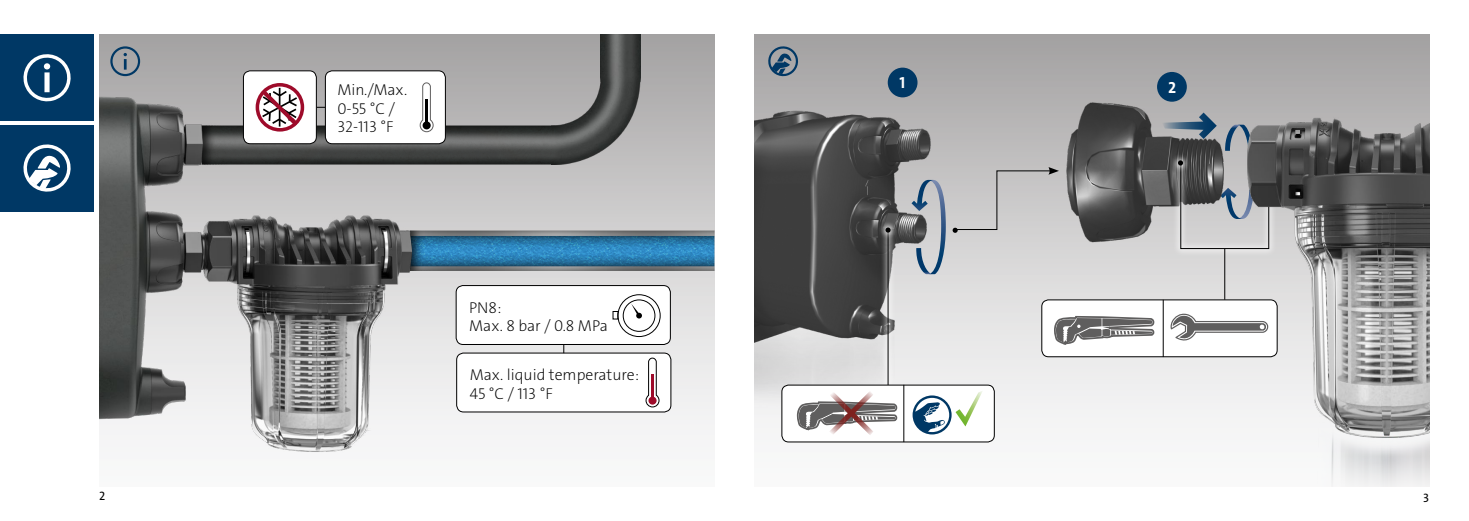
<style>
.page{position:relative;width:1469px;height:521px;background:#fff}
.page>*{position:absolute;margin:0;border:0;box-sizing:border-box;transform-origin:0 0}
.t1{font:16.1px "Grundfos The Sans V2 OT 7 B";color:#fff}
.t2{font:15.75px/18.6px "Grundfos The Sans V2 OT 2 XL";color:#000}
.t3{font:12.25px "Grundfos The Sans V2 OT 5 R";color:#000}
</style>
<div class="page">
<img style="left:99px;top:35px;width:615px;height:400px">
<img style="left:551px;top:76px;width:89px;height:89px">
<img style="left:754px;top:35px;width:403px;height:408px">
<img style="left:754px;top:81px;width:251px;height:333px">
<img style="left:1059px;top:96px;width:98px;height:149px">
<svg style="left:911px;top:180px;width:34px;height:94px"></svg>
<div style="left:879px;top:222px;width:17px;height:170px;background:#fff;opacity:.75"></div>
<hr style="left:887px;top:230px;width:1px;height:155px;background:#000">
<div style="left:878px;top:220px;width:20px;height:20px;background:#fff;opacity:.75"></div>
<svg style="left:885px;top:227px;width:5px;height:6px"></svg>
<div style="left:952px;top:167px;width:107px;height:66px;background:#cac9c9"></div>
<div style="left:887px;top:68px;width:30px;height:29px;background:#003865;border-radius:50%"></div>
<div style="left:782px;top:385px;width:212px;height:57px;background:#fff;border-radius:7px"></div>
<div style="left:781px;top:385px;width:213px;height:57px;border:1px solid #000;border-radius:7px"></div>
<img style="left:955px;top:391px;width:27px;height:35px">
<svg style="left:912px;top:395px;width:39px;height:39px"></svg>
<svg style="left:796px;top:392px;width:102px;height:43px"></svg>
<hr style="left:903px;top:385px;width:1px;height:57px;background:#000">
<div style="left:1041px;top:300px;width:236px;height:57px;background:#fff;border-radius:7px"></div>
<div style="left:1041px;top:300px;width:236px;height:57px;border:1px solid #000;border-radius:7px"></div>
<svg style="left:1054px;top:315px;width:101px;height:30px"></svg>
<svg style="left:766px;top:45px;width:33px;height:33px"></svg>
<img style="left:1157px;top:34px;width:272px;height:452px">
<img style="left:99px;top:37px;width:387px;height:416px">
<div style="left:0;top:35px;width:93px;height:86px;background:#003865"></div>
<svg style="left:23px;top:54px;width:48px;height:48px"></svg>
<div style="left:0;top:125px;width:93px;height:86px;background:#003865"></div>
<svg style="left:23px;top:144px;width:48px;height:48px"></svg>
<svg style="left:110px;top:46px;width:30px;height:30px"></svg>
<div style="left:395px;top:220px;width:334px;height:54px;background:#000;opacity:.75"></div>
<div style="left:187px;top:113px;width:392px;height:53px;background:#000;opacity:.75"></div>
<div style="left:456px;top:353px;width:215px;height:59px;background:#fff;border-radius:7px"></div>
<div style="left:456px;top:353px;width:215px;height:59px;border:1px solid #000;border-radius:7px"></div>
<svg style="left:645px;top:357px;width:14px;height:50px"></svg>
<div style="left:648px;top:397px;width:8px;height:8px;background:#9e0b2a;border-radius:50%"></div>
<hr style="left:651px;top:374px;width:2px;height:25px;background:#9e0b2a">
<div style="left:456px;top:285px;width:214px;height:59px;background:#fff;border-radius:7px"></div>
<div style="left:456px;top:285px;width:214px;height:60px;border:1px solid #000;border-radius:7px"></div>
<svg style="left:612px;top:311px;width:5px;height:8px"></svg>
<div style="left:623px;top:300px;width:32px;height:32px;border:1px solid #000;border-radius:50%"></div>
<div style="left:617px;top:294px;width:43px;height:43px;border:1px solid #000;border-radius:50%"></div>
<svg style="left:631px;top:304px;width:11px;height:14px"></svg>
<div style="left:325px;top:71px;width:120px;height:73px;background:#fff;border-radius:7px"></div>
<div style="left:325px;top:71px;width:120px;height:73px;border:1px solid #000;border-radius:7px"></div>
<svg style="left:419px;top:82px;width:15px;height:50px"></svg>
<div style="left:422px;top:121px;width:9px;height:8px;background:#000;border-radius:50%"></div>
<hr style="left:425px;top:99px;width:3px;height:25px;background:#000">
<div style="left:243px;top:71px;width:73px;height:73px;background:#fff;border-radius:7px"></div>
<div style="left:243px;top:71px;width:73px;height:73px;border:1px solid #000;border-radius:7px"></div>
<div style="left:256px;top:83px;width:48px;height:49px;border:4px solid #9e0b2a;border-radius:50%"></div>
<svg style="left:262px;top:88px;width:35px;height:39px"></svg>
<img style="left:600px;top:35px;width:40px;height:46px">
<p class="t2" style="left:337px;top:81px;width:71px">Min./Max.<br>0-55 °C /<br>32-113 °F</p>
<p class="t2" style="left:469px;top:298px;width:140px">PN8:<br>Max. 8 bar / 0.8 MPa</p>
<p class="t2" style="left:469px;top:366px;width:171px">Max. liquid temperature:<br>45 °C / 113 °F</p>
<p class="t1" style="left:899px;top:73px;width:7px">1</p>
<p class="t1" style="left:1168px;top:77px;width:10px">2</p>
<p class="t3" style="left:99px;top:488px;width:8px">2</p>
<p class="t3" style="left:1423px;top:489px;width:7px">3</p>
</div>
